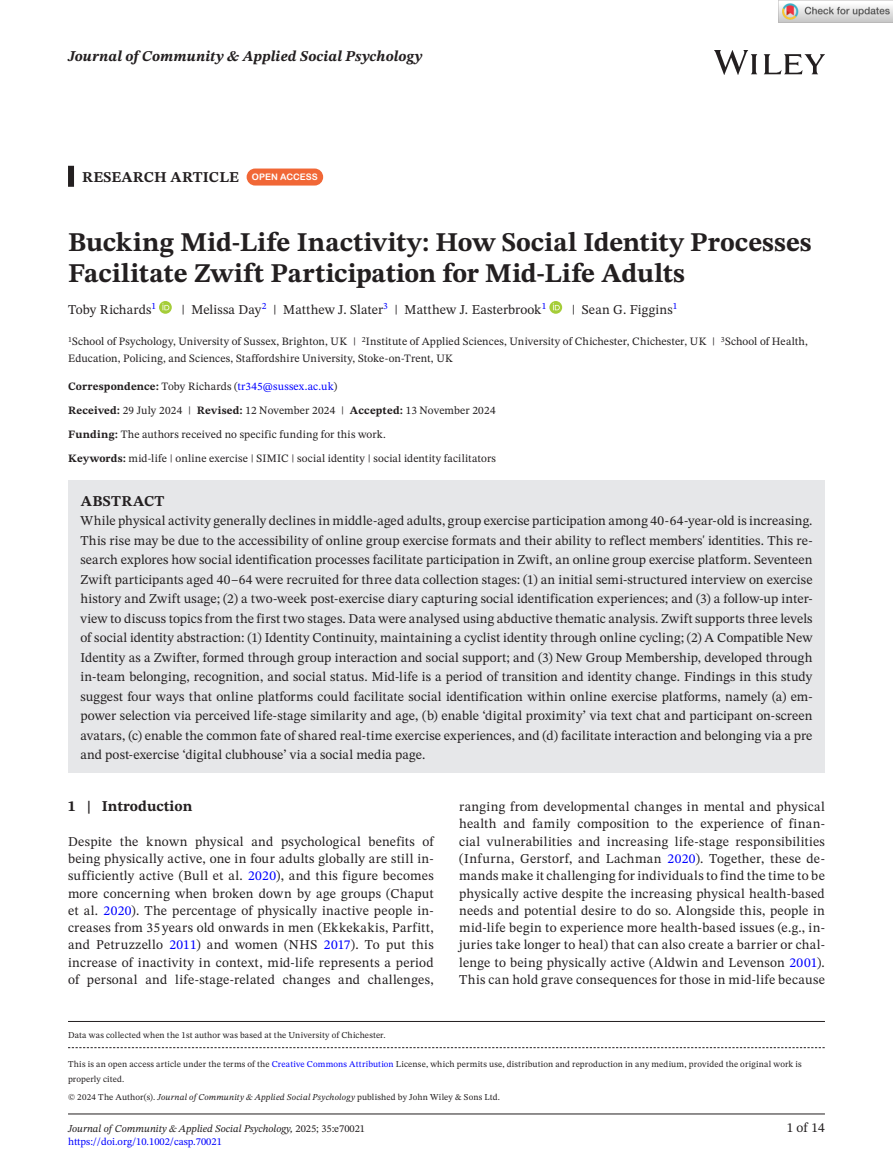
<style>
.page{position:relative;width:893px;height:1174px;background:#fff}
.page>*{position:absolute;margin:0;border:0;box-sizing:border-box;transform-origin:0 0}
.t1{font:700 27px/31.5px "STIX Two Text";color:#231f20}
.t2{font:700 15px "STIX Two Text";letter-spacing:.01em;color:#231f20}
.t3{font:italic 700 15px "STIX Two Text";letter-spacing:.005em;color:#231f20}
.t4{font:13.5px/17.2px "STIX Two Text";letter-spacing:.01em;color:#231f20;text-align:justify}
.t5{font:11.25px/24px "STIX Two Text";letter-spacing:.01em;color:#231f20}
.t6{font:italic 10.5px "STIX Two Text";color:#231f20}
.t7{font:10.5px "STIX Two Text";color:#00f}
.t8{font:9px/15px "STIX Two Text";letter-spacing:.02em;color:#231f20}
.s1{font-family:"Arial Rounded MT Bold";font-weight:400;font-size:9px;color:#fff}
.s2{font-weight:700}
.s3{color:#00f}
.s4{font-style:italic}
.s5{font-style:normal}
</style>
<div class="page">
<hr style="left:68px;top:1113px;width:757px;height:1px;background:#231f20">
<img style="left:714px;top:51px;width:111px;height:23px">
<div style="left:68px;top:166px;width:6px;height:21px;background:#231f20"></div>
<div style="left:68px;top:481px;width:757px;height:42px;background:#e6e7e9"></div>
<div style="left:68px;top:500px;width:757px;height:273px;background:#e6e7e9"></div>
<div style="left:247px;top:168px;width:76px;height:17px;background:#f16736;border-radius:9px"></div>
<svg style="left:159px;top:301px;width:13px;height:13px"></svg>
<svg style="left:162px;top:303px;width:7px;height:7px"></svg>
<svg style="left:549px;top:301px;width:13px;height:13px"></svg>
<svg style="left:553px;top:303px;width:7px;height:7px"></svg>
<svg style="left:68px;top:1047px;width:757px;height:1px"></svg>
<hr style="left:68px;top:1021px;width:757px;height:1px;background:#231f20">
<img style="left:779px;top:0;width:114px;height:23px">
<p class="t3" style="left:68px;top:46px;width:356px">Journal of Community &amp; Applied Social Psychology</p>
<p class="t2" style="left:82px;top:166px;width:237px">RESEARCH ARTICLE <span class="s1">OPEN ACCESS</span></p>
<h1 class="t1" style="left:68px;top:227px;width:745px">Bucking Mid-Life Inactivity: How Social Identity Processes<br>Facilitate Zwift Participation for Mid-Life Adults</h1>
<p class="t4" style="left:68px;top:300px;width:89px">Toby Richards<sup>1</sup></p>
<p class="t4" style="left:182px;top:300px;width:366px">| Melissa Day<sup>2</sup> | Matthew J. Slater<sup>3</sup> | Matthew J. Easterbrook<sup>1</sup></p>
<p class="t4" style="left:572px;top:300px;width:107px">| Sean G. Figgins<sup>1</sup></p>
<p class="t5" style="left:68px;top:333px;width:741px;line-height:16.5px"><sup>1</sup>School of Psychology, University of Sussex, Brighton, UK | <sup>2</sup>Institute of Applied Sciences, University of Chichester, Chichester, UK | <sup>3</sup>School of Health,<br>Education, Policing, and Sciences, Staffordshire University, Stoke-on-Trent, UK</p>
<p class="t5" style="left:68px;top:374px;width:429px"><span class="s2">Correspondence:</span> Toby Richards (<span class="s3">tr345@sussex.ac.uk</span>)<br><span class="s2">Received:</span> 29 July 2024 | <span class="s2">Revised:</span> 12 November 2024 | <span class="s2">Accepted:</span> 13 November 2024<br><span class="s2">Funding:</span> The authors received no specific funding for this work.</p>
<p class="t5" style="left:68px;top:446px;width:429px"><span class="s2">Keywords:</span> mid-life | online exercise | SIMIC | social identity | social identity facilitators</p>
<p class="t2" style="left:81px;top:490px;width:85px">ABSTRACT</p>
<p class="t4" style="left:80px;top:511px;width:734px;line-height:19.5px">While physical activity generally declines in middle-aged adults, group exercise participation among 40-64-year-old is increasing.<br>This rise may be due to the accessibility of online group exercise formats and their ability to reflect members' identities. This re&shy;search explores how social identification processes facilitate participation in Zwift, an online group exercise platform. Seventeen Zwift participants aged 40–64 were recruited for three data collection stages: (1) an initial semi-structured interview on exercise history and Zwift usage; (2) a two-week post-exercise diary capturing social identification experiences; and (3) a follow-up inter&shy;view to discuss topics from the first two stages. Data were analysed using abductive thematic analysis. Zwift supports three levels of social identity abstraction: (1) Identity Continuity, maintaining a cyclist identity through online cycling; (2) A Compatible New Identity as a Zwifter, formed through group interaction and social support; and (3) New Group Membership, developed through in-team belonging, recognition, and social status. Mid-life is a period of transition and identity change. Findings in this study suggest four ways that online platforms could facilitate social identification within online exercise platforms, namely (a) em&shy;power selection via perceived life-stage similarity and age, (b) enable ‘digital proximity’ via text chat and participant on-screen avatars, (c) enable the common fate of shared real-time exercise experiences, and (d) facilitate interaction and belonging via a pre and post-exercise ‘digital clubhouse’ via a social media page.</p>
<p class="t2" style="left:68px;top:795px;width:126px">1 | Introduction</p>
<p class="t4" style="left:68px;top:832px;width:367px">Despite the known physical and psychological benefits of being physically active, one in four adults globally are still in&shy;sufficiently active (Bull et al. <span class="s3">2020</span>), and this figure becomes more concerning when broken down by age groups (Chaput et al. <span class="s3">2020</span>). The percentage of physically inactive people in&shy;creases from 35 years old onwards in men (Ekkekakis, Parfitt, and Petruzzello <span class="s3">2011</span>) and women (NHS <span class="s3">2017</span>). To put this increase of inactivity in context, mid-life represents a period of personal and life-stage-related changes and challenges,</p>
<p class="t4" style="left:459px;top:798px;width:367px">ranging from developmental changes in mental and physical health and family composition to the experience of finan&shy;cial vulnerabilities and increasing life-stage responsibilities (Infurna, Gerstorf, and Lachman <span class="s3">2020</span>). Together, these de&shy;mands make it challenging for individuals to find the time to be physically active despite the increasing physical health-based needs and potential desire to do so. Alongside this, people in mid-life begin to experience more health-based issues (e.g., in&shy;juries take longer to heal) that can also create a barrier or chal&shy;lenge to being physically active (Aldwin and Levenson <span class="s3">2001</span>).<br>This can hold grave consequences for those in mid-life because</p>
<p class="t8" style="left:68px;top:1028px;width:319px">Data was collected when the 1st author was based at the University of Chichester.</p>
<p class="t8" style="left:68px;top:1056px;width:735px">This is an open access article under the terms of the <span class="s3">Creative Commons Attribution</span> License, which permits use, distribution and reproduction in any medium, provided the original work is properly cited.</p>
<p class="t8" style="left:68px;top:1089px;width:434px">© 2024 The Author(s). <span class="s4">Journal of Community &amp; Applied Social Psychology</span> published by John Wiley &amp; Sons Ltd.</p>
<p class="t6" style="left:68px;top:1121px;width:299px">Journal of Community &amp; Applied Social Psychology, <span class="s5">2025; 35:e70021</span></p>
<p class="t4" style="left:787px;top:1119px;width:40px">1 of 14</p>
<p class="t7" style="left:68px;top:1134px;width:155px">https://doi.org/10.1002/casp.70021</p>
</div>
